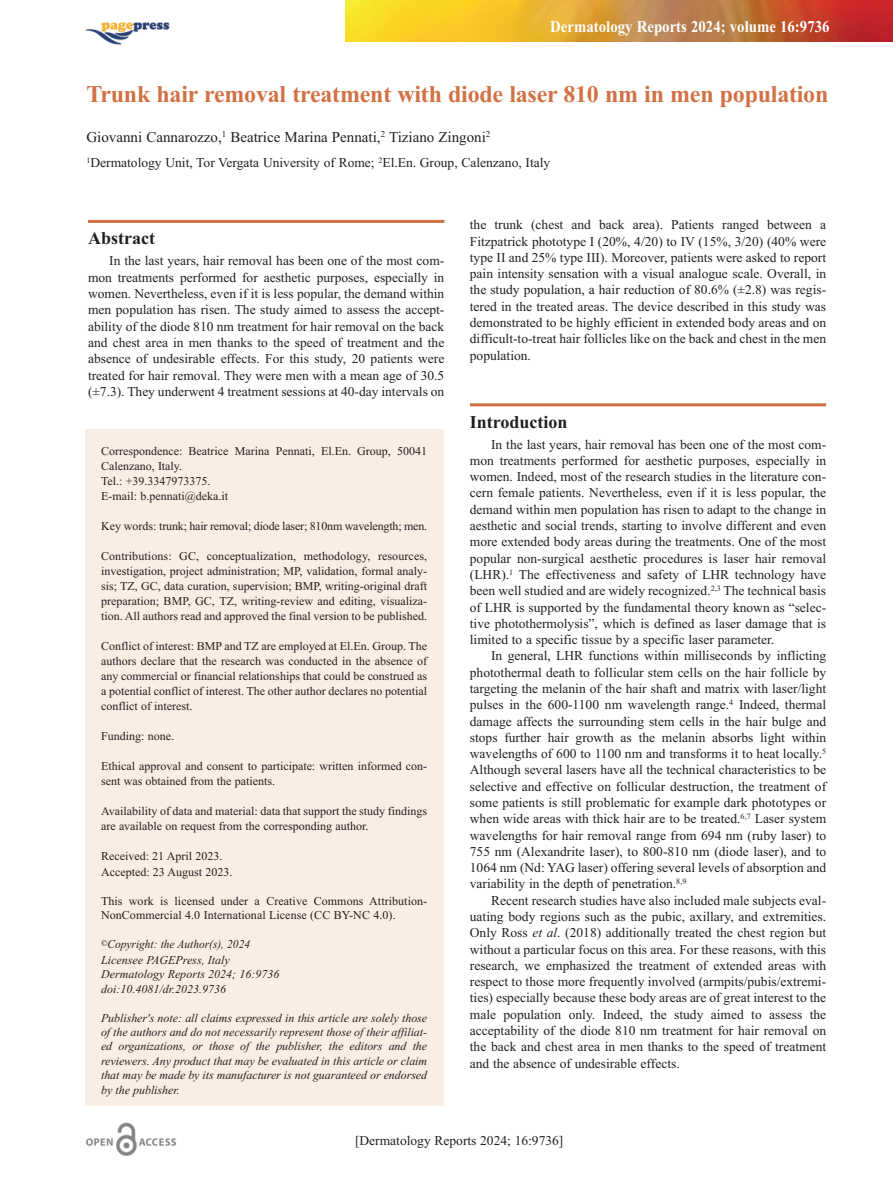
<style>
.page{position:relative;width:893px;height:1191px;background:#fff}
.page>*{position:absolute;margin:0;border:0;box-sizing:border-box;transform-origin:0 0}
.t1{font:700 24px "Times New Roman";letter-spacing:-.01em;color:#d17144}
.t2{font:700 18px "Times New Roman";color:#231f20}
.t3{font:700 16.5px "Times New Roman";color:#fff;scale:.9 1}
.t4{font:15px "Times New Roman";color:#231f20}
.t5{font:13.5px/16.4px "Times New Roman";color:#231f20;text-align:justify}
.t6{font:12px/15px "Times New Roman";color:#231f20}
.t7{font:italic 12px/14.4px "Times New Roman";color:#231f20}
.t8{font:italic 12px/15.9px "Times New Roman";color:#231f20;scale:.95 1}
.s1{font-style:italic}
</style>
<div class="page">
<img style="left:86px;top:1123px;width:91px;height:33px">
<img style="left:86px;top:22px;width:84px;height:23px">
<hr style="left:88px;top:220px;width:356px;height:3px;background:#d17144">
<hr style="left:470px;top:403px;width:356px;height:3px;background:#d17144">
<div style="left:85px;top:429px;width:358px;height:677px;background:#faede4"></div>
<img style="left:345px;top:0;width:548px;height:42px">
<p class="t3" style="left:550px;top:16px;width:312px">Dermatology Reports 2024; volume 16:9736</p>
<p class="t3" style="left:580px;top:16px;width:279px">Dermatology Reports 2023; volume 15:</p>
<h1 class="t1" style="left:86px;top:79px;width:743px">Trunk hair removal treatment with diode laser 810 nm in men population</h1>
<p class="t4" style="left:86px;top:128px;width:405px">Giovanni Cannarozzo,<sup>1</sup> Beatrice Marina Pennati,<sup>2</sup> Tiziano Zingoni<sup>2</sup></p>
<p class="t5" style="left:86px;top:154px;width:465px"><sup>1</sup>Dermatology Unit, Tor Vergata University of Rome; <sup>2</sup>El.En. Group, Calenzano, Italy</p>
<h2 class="t2" style="left:88px;top:227px;width:68px">Abstract</h2>
<p class="t5" style="left:88px;top:252px;width:358px;text-indent:21px">In the last years, hair removal has been one of the most com&shy;mon treatments performed for aesthetic purposes, especially in women. Nevertheless, even if it is less popular, the demand within men population has risen. The study aimed to assess the accept&shy;ability of the diode 810 nm treatment for hair removal on the back and chest area in men thanks to the speed of treatment and the absence of undesirable effects. For this study, 20 patients were treated for hair removal. They were men with a mean age of 30.5 (±7.3). They underwent 4 treatment sessions at 40-day intervals on</p>
<p class="t6" style="left:101px;top:444px;width:328px">Correspondence: Beatrice Marina Pennati, El.En. Group, 50041<br>Calenzano, Italy.<br>Tel.: +39.3347973375.<br>E-mail: b.pennati@deka.it</p>
<p class="t6" style="left:101px;top:519px;width:328px">Key words: trunk; hair removal; diode laser; 810nm wavelength; men.</p>
<p class="t6" style="left:101px;top:549px;width:328px;text-align:justify">Contributions: GC, conceptualization, methodology, resources, investigation, project administration; MP, validation, formal analy&shy;sis; TZ, GC, data curation, supervision; BMP, writing-original draft preparation; BMP, GC, TZ, writing-review and editing, visualiza&shy;tion. All authors read and approved the final version to be published.</p>
<p class="t6" style="left:101px;top:639px;width:328px;text-align:justify">Conflict of interest: BMP and TZ are employed at El.En. Group. The authors declare that the research was conducted in the absence of any commercial or financial relationships that could be construed as a potential conflict of interest. The other author declares no potential conflict of interest.</p>
<p class="t6" style="left:101px;top:729px;width:74px">Funding: none.</p>
<p class="t6" style="left:101px;top:759px;width:328px">Ethical approval and consent to participate: written informed con&shy;sent was obtained from the patients.</p>
<p class="t6" style="left:101px;top:804px;width:328px">Availability of data and material: data that support the study findings are available on request from the corresponding author.</p>
<p class="t6" style="left:101px;top:849px;width:133px">Received: 21 April 2023.<br>Accepted: 23 August 2023.</p>
<p class="t6" style="left:101px;top:893px;width:328px;line-height:14.4px">This work is licensed under a Creative Commons Attribution-<br>NonCommercial 4.0 International License (CC BY-NC 4.0).</p>
<p class="t8" style="left:101px;top:936px;width:158px"><sup>©</sup>Copyright: the Author(s), 2024<br>Licensee PAGEPress, Italy</p>
<p class="t7" style="left:101px;top:967px;width:180px">Dermatology Reports 2024; 16:9736 doi:10.4081/dr.2023.9736</p>
<p class="t7" style="left:101px;top:1010px;width:328px;text-align:justify">Publisher's note: all claims expressed in this article are solely those of the authors and do not necessarily represent those of their affiliat&shy;ed organizations, or those of the publisher, the editors and the reviewers. Any product that may be evaluated in this article or claim that may be made by its manufacturer is not guaranteed or endorsed by the publisher.</p>
<p class="t5" style="left:470px;top:216px;width:358px">the trunk (chest and back area). Patients ranged between a Fitzpatrick phototype I (20%, 4/20) to IV (15%, 3/20) (40% were type II and 25% type III). Moreover, patients were asked to report pain intensity sensation with a visual analogue scale. Overall, in the study population, a hair reduction of 80.6% (±2.8) was regis&shy;tered in the treated areas. The device described in this study was demonstrated to be highly efficient in extended body areas and on difficult-to-treat hair follicles like on the back and chest in the men population.</p>
<h2 class="t2" style="left:470px;top:411px;width:99px">Introduction</h2>
<p class="t5" style="left:470px;top:436px;width:358px;text-indent:21px">In the last years, hair removal has been one of the most com&shy;mon treatments performed for aesthetic purposes, especially in women. Indeed, most of the research studies in the literature con&shy;cern female patients. Nevertheless, even if it is less popular, the demand within men population has risen to adapt to the change in aesthetic and social trends, starting to involve different and even more extended body areas during the treatments. One of the most popular non-surgical aesthetic procedures is laser hair removal (LHR).<sup>1</sup> The effectiveness and safety of LHR technology have been well studied and are widely recognized.<sup>2,3</sup> The technical basis of LHR is supported by the fundamental theory known as “selec&shy;tive photothermolysis”, which is defined as laser damage that is limited to a specific tissue by a specific laser parameter.</p>
<p class="t5" style="left:470px;top:647px;width:358px;text-indent:21px">In general, LHR functions within milliseconds by inflicting photothermal death to follicular stem cells on the hair follicle by targeting the melanin of the hair shaft and matrix with laser/light pulses in the 600-1100 nm wavelength range.<sup>4</sup> Indeed, thermal damage affects the surrounding stem cells in the hair bulge and stops further hair growth as the melanin absorbs light within wavelengths of 600 to 1100 nm and transforms it to heat locally.<sup>5<br></sup>Although several lasers have all the technical characteristics to be selective and effective on follicular destruction, the treatment of some patients is still problematic for example dark phototypes or when wide areas with thick hair are to be treated.<sup>6,7</sup> Laser system wavelengths for hair removal range from 694 nm (ruby laser) to 755 nm (Alexandrite laser), to 800-810 nm (diode laser), and to 1064 nm (Nd: YAG laser) offering several levels of absorption and variability in the depth of penetration.<sup>8,9</sup></p>
<p class="t5" style="left:470px;top:892px;width:358px;text-indent:21px">Recent research studies have also included male subjects eval&shy;uating body regions such as the pubic, axillary, and extremities.<br>Only Ross <span class="s1">et al</span>. (2018) additionally treated the chest region but without a particular focus on this area. For these reasons, with this research, we emphasized the treatment of extended areas with respect to those more frequently involved (armpits/pubis/extremi&shy;ties) especially because these body areas are of great interest to the male population only. Indeed, the study aimed to assess the acceptability of the diode 810 nm treatment for hair removal on the back and chest area in men thanks to the speed of treatment and the absence of undesirable effects.</p>
<p class="t5" style="left:355px;top:1132px;width:210px">[Dermatology Reports 2024; 16:9736]</p>
</div>
